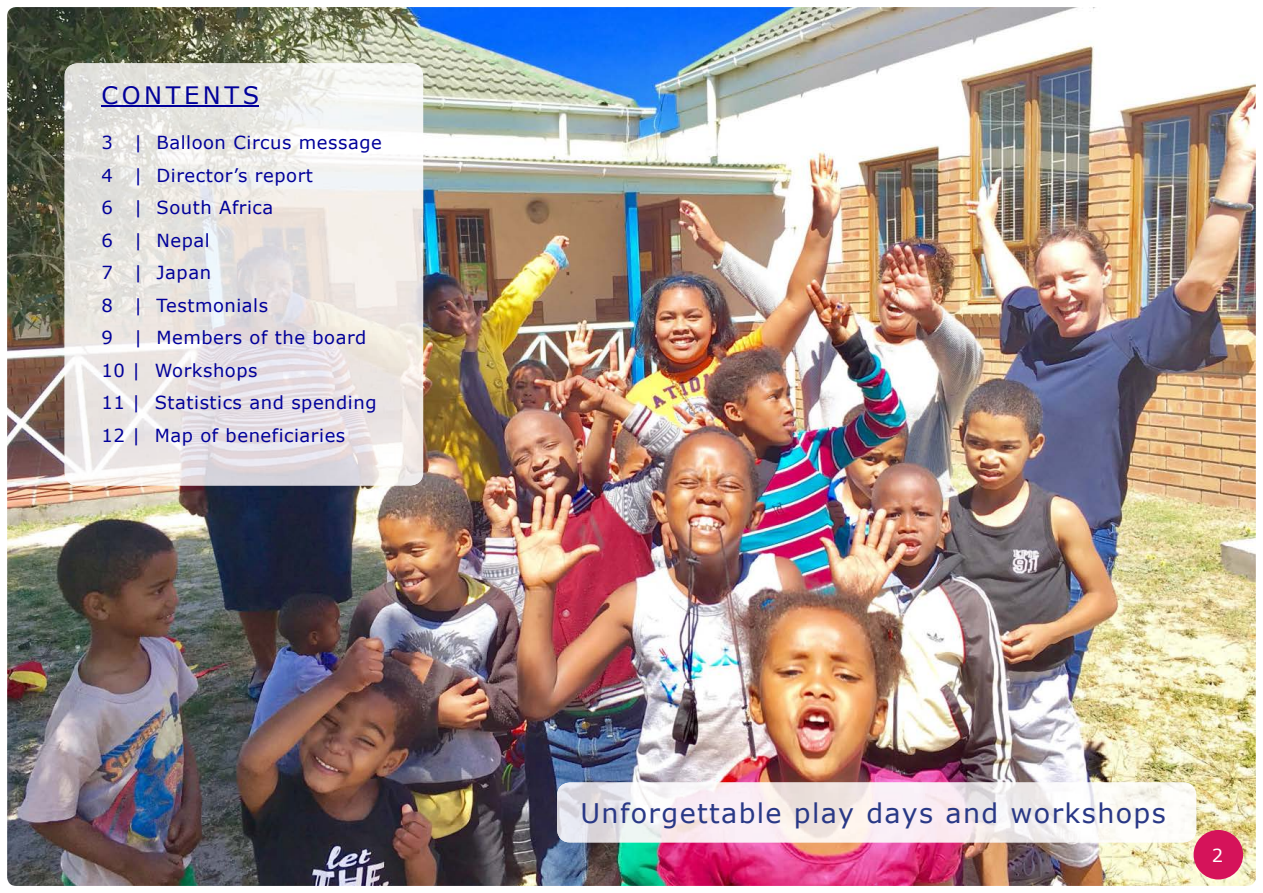
<style>
.page{position:relative;width:1263px;height:893px;background:#fff}
.page>*{position:absolute;margin:0;border:0;box-sizing:border-box;transform-origin:0 0}
.t1{font:27px "Verdana";letter-spacing:.05em;color:#293886}
.t2{font:24px "Verdana";letter-spacing:.15em;color:#01009a}
.t3{font:18px/32.5px "Verdana";letter-spacing:.03em;color:#01009a}
.t4{font:18px "Verdana";color:#fff}
</style>
<div class="page">
<img style="left:7px;top:7px;width:1249px;height:879px">
<div style="left:1193px;top:830px;width:50px;height:49px;background:#d5135a;border-radius:50%"></div>
<img style="left:65px;top:63px;width:358px;height:422px">
<img style="left:557px;top:782px;width:639px;height:60px">
<hr style="left:101px;top:105px;width:158px;height:2px;background:#01009a">
<h2 class="t2" style="left:101px;top:79px;width:159px">CONTENTS</h2>
<p class="t3" style="left:101px;top:126px;width:282px">3 | Balloon Circus message<br>4 | Director’s report<br>6 | South Africa<br>6 | Nepal<br>7 | Japan<br>8 | Testmonials<br>9 | Members of the board<br>10 | Workshops<br>11 | Statistics and spending<br>12 | Map of beneficiaries</p>
<h1 class="t1" style="left:580px;top:794px;width:587px">Unforgettable play days and workshops</h1>
<p class="t4" style="left:1212px;top:843px;width:13px">2</p>
</div>
